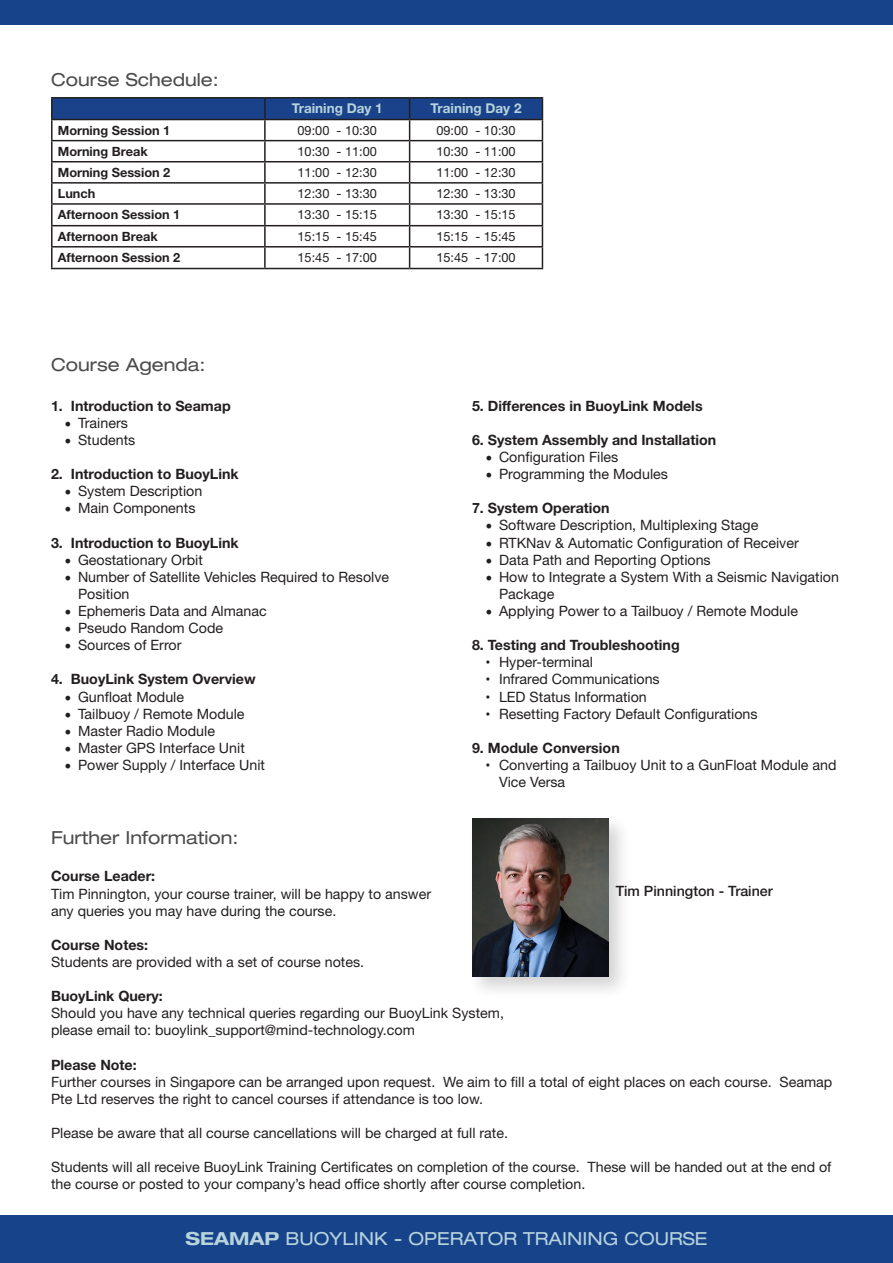
<style>
.page{position:relative;width:893px;height:1263px;background:#fff}
.page>*{position:absolute;margin:0;border:0;box-sizing:border-box;transform-origin:0 0}
.t1{font:expanded 18px "Helvetica Neue LT Pro";color:#4b4b4b}
.t2{font:expanded 18px "Helvetica Neue LT Pro";color:#b7d3dc}
.t3{font:14.25px/17.1px "Helvetica Neue LT Std";color:#231f20}
.t4{font:700 14.25px "Helvetica Neue LT Std";color:#231f20}
.t5{font:500 14.25px "Helvetica Neue LT Std";color:#231f20}
.t6{font:700 13.5px "Helvetica Neue LT Std";color:#b7d3dc}
.t7{font:12.75px "Helvetica Neue LT Std";color:#231f20}
.t8{font:700 12.75px "Helvetica Neue LT Std";color:#231f20}
.s1{font-family:"Minion Pro";font-size:18px}
.s2{font-family:"Open Sans";font-size:13.5px}
.s3{font-family:"Helvetica Neue LT Std";font-weight:700}
</style>
<div class="page">
<hr style="left:51px;top:97px;width:214px;height:2px;background:#231f20">
<hr style="left:265px;top:97px;width:145px;height:2px;background:#231f20">
<hr style="left:410px;top:97px;width:133px;height:2px;background:#231f20">
<svg style="left:51px;top:98px;width:492px;height:170px"></svg>
<hr style="left:51px;top:268px;width:214px;height:1px;background:#231f20">
<hr style="left:265px;top:268px;width:145px;height:1px;background:#231f20">
<hr style="left:410px;top:268px;width:133px;height:1px;background:#231f20">
<div style="left:467px;top:813px;width:164px;height:186px;background:#231f20;opacity:.2"></div>
<img style="left:472px;top:818px;width:136px;height:158px">
<div style="left:0;top:0;width:893px;height:24px;background:#17438b"></div>
<div style="left:0;top:1215px;width:893px;height:48px;background:#17438b"></div>
<p class="t1" style="left:51px;top:68px;width:169px">Course Schedule:</p>
<p class="t6" style="left:292px;top:100px;width:93px">Training Day 1</p>
<p class="t6" style="left:431px;top:100px;width:93px">Training Day 2</p>
<p class="t8" style="left:58px;top:122px;width:114px">Morning Session 1</p>
<p class="t7" style="left:298px;top:122px;width:81px">09:00 - 10:30</p>
<p class="t7" style="left:436px;top:122px;width:81px">09:00 - 10:30</p>
<p class="t8" style="left:58px;top:143px;width:91px">Morning Break</p>
<p class="t7" style="left:298px;top:144px;width:81px">10:30 - 11:00</p>
<p class="t7" style="left:436px;top:144px;width:81px">10:30 - 11:00</p>
<p class="t8" style="left:58px;top:164px;width:114px">Morning Session 2</p>
<p class="t7" style="left:298px;top:165px;width:81px">11:00 - 12:30</p>
<p class="t7" style="left:436px;top:165px;width:81px">11:00 - 12:30</p>
<p class="t8" style="left:58px;top:185px;width:39px">Lunch</p>
<p class="t7" style="left:298px;top:186px;width:81px">12:30 - 13:30</p>
<p class="t7" style="left:436px;top:186px;width:81px">12:30 - 13:30</p>
<p class="t8" style="left:58px;top:207px;width:124px">Afternoon Session 1</p>
<p class="t7" style="left:298px;top:207px;width:81px">13:30 - 15:15</p>
<p class="t7" style="left:436px;top:207px;width:81px">13:30 - 15:15</p>
<p class="t8" style="left:58px;top:228px;width:101px">Afternoon Break</p>
<p class="t7" style="left:298px;top:229px;width:81px">15:15 - 15:45</p>
<p class="t7" style="left:436px;top:229px;width:81px">15:15 - 15:45</p>
<p class="t8" style="left:58px;top:249px;width:124px">Afternoon Session 2</p>
<p class="t7" style="left:298px;top:250px;width:81px">15:45 - 17:00</p>
<p class="t7" style="left:436px;top:250px;width:81px">15:45 - 17:00</p>
<p class="t1" style="left:51px;top:353px;width:156px">Course Agenda:</p>
<p class="t4" style="left:51px;top:397px;width:181px">1. Introduction to Seamap</p>
<p class="t3" style="left:65px;top:414px;width:65px"><span class="s1">•</span> Trainers</p>
<p class="t3" style="left:65px;top:431px;width:72px"><span class="s1">•</span> Students</p>
<p class="t4" style="left:51px;top:465px;width:189px">2. Introduction to BuoyLink</p>
<p class="t3" style="left:65px;top:482px;width:139px"><span class="s1">•</span> System Description</p>
<p class="t3" style="left:65px;top:500px;width:132px"><span class="s1">•</span> Main Components</p>
<p class="t4" style="left:51px;top:534px;width:189px">3. Introduction to BuoyLink</p>
<p class="t3" style="left:65px;top:551px;width:140px"><span class="s1">•</span> Geostationary Orbit</p>
<p class="t3" style="left:78px;top:568px;width:313px;text-indent:-14px"><span class="s1">•</span> Number of Satellite Vehicles Required to Resolve<br>Position</p>
<p class="t3" style="left:65px;top:602px;width:204px"><span class="s1">•</span> Ephemeris Data and Almanac</p>
<p class="t3" style="left:65px;top:619px;width:160px"><span class="s1">•</span> Pseudo Random Code</p>
<p class="t3" style="left:65px;top:636px;width:118px"><span class="s1">•</span> Sources of Error</p>
<p class="t4" style="left:51px;top:670px;width:206px">4. BuoyLink System Overview</p>
<p class="t3" style="left:65px;top:688px;width:121px"><span class="s1">•</span> Gunfloat Module</p>
<p class="t3" style="left:65px;top:705px;width:182px"><span class="s1">•</span> Tailbuoy / Remote Module</p>
<p class="t3" style="left:65px;top:722px;width:152px"><span class="s1">•</span> Master Radio Module</p>
<p class="t3" style="left:65px;top:739px;width:182px"><span class="s1">•</span> Master GPS Interface Unit</p>
<p class="t3" style="left:65px;top:756px;width:202px"><span class="s1">•</span> Power Supply / Interface Unit</p>
<p class="t1" style="left:51px;top:826px;width:189px">Further Information:</p>
<p class="t4" style="left:472px;top:397px;width:232px">5. Differences in BuoyLink Models</p>
<p class="t4" style="left:472px;top:431px;width:246px">6. System Assembly and Installation</p>
<p class="t3" style="left:485px;top:448px;width:134px"><span class="s1">•</span> Configuration Files</p>
<p class="t3" style="left:485px;top:465px;width:184px"><span class="s1">•</span> Programming the Modules</p>
<p class="t4" style="left:472px;top:499px;width:139px">7. System Operation</p>
<p class="t3" style="left:485px;top:517px;width:274px"><span class="s1">•</span> Software Description, Multiplexing Stage</p>
<p class="t3" style="left:485px;top:534px;width:315px"><span class="s1">•</span> RTKNav &amp; Automatic Configuration of Receiver</p>
<p class="t3" style="left:485px;top:551px;width:227px"><span class="s1">•</span> Data Path and Reporting Options</p>
<p class="t3" style="left:499px;top:568px;width:341px;text-indent:-14px"><span class="s1">•</span> How to Integrate a System With a Seismic Navigation<br>Package</p>
<p class="t3" style="left:485px;top:602px;width:314px"><span class="s1">•</span> Applying Power to a Tailbuoy / Remote Module</p>
<p class="t4" style="left:472px;top:636px;width:209px">8. Testing and Troubleshooting</p>
<p class="t3" style="left:485px;top:653px;width:109px"><span class="s2">•</span> Hyper-terminal</p>
<p class="t3" style="left:485px;top:671px;width:176px"><span class="s2">•</span> Infrared Communications</p>
<p class="t3" style="left:485px;top:688px;width:163px"><span class="s2">•</span> LED Status Information</p>
<p class="t3" style="left:485px;top:705px;width:274px"><span class="s2">•</span> Resetting Factory Default Configurations</p>
<p class="t4" style="left:472px;top:739px;width:149px">9. Module Conversion</p>
<p class="t3" style="left:499px;top:756px;width:339px;text-indent:-14px"><span class="s2">•</span> Converting a Tailbuoy Unit to a GunFloat Module and<br>Vice Versa</p>
<p class="t4" style="left:51px;top:867px;width:106px">Course Leader:</p>
<p class="t3" style="left:51px;top:885px;width:382px">Tim Pinnington, your course trainer, will be happy to answer</p>
<p class="t3" style="left:51px;top:902px;width:287px">any queries you may have during the course.</p>
<p class="t4" style="left:51px;top:936px;width:99px">Course Notes:</p>
<p class="t3" style="left:51px;top:953px;width:315px">Students are provided with a set of course notes.</p>
<p class="t4" style="left:51px;top:987px;width:113px">BuoyLink Query:</p>
<p class="t3" style="left:51px;top:1004px;width:454px">Should you have any technical queries regarding our BuoyLink System, please email to: buoylink_support@mind-technology.com</p>
<p class="t4" style="left:51px;top:1055px;width:87px">Please Note:</p>
<p class="t3" style="left:51px;top:1073px;width:783px">Further courses in Singapore can be arranged upon request. We aim to fill a total of eight places on each course. Seamap<br>Pte Ltd reserves the right to cancel courses if attendance is too low.</p>
<p class="t3" style="left:51px;top:1124px;width:458px">Please be aware that all course cancellations will be charged at full rate.</p>
<p class="t3" style="left:51px;top:1158px;width:782px">Students will all receive BuoyLink Training Certificates on completion of the course. These will be handed out at the end of the course or posted to your company’s head office shortly after course completion.</p>
<p class="t5" style="left:616px;top:882px;width:159px">Tim Pinnington - Trainer</p>
<p class="t2" style="left:185px;top:1227px;width:524px"><span class="s3">SEAMAP</span> BUOYLINK - OPERATOR TRAINING COURSE</p>
</div>
